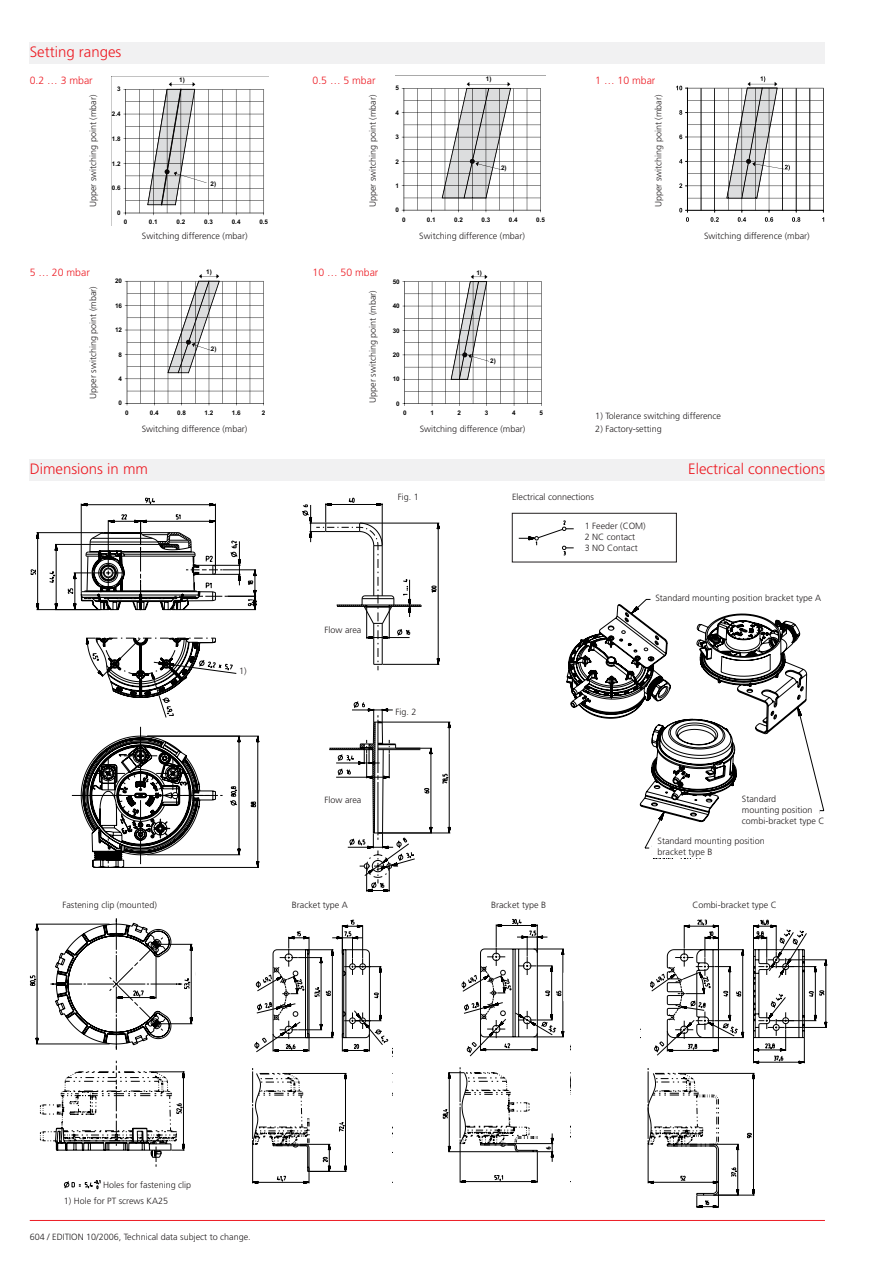
<style>
.page{position:relative;width:893px;height:1263px;background:#fff}
.page>*{position:absolute;margin:0;border:0;box-sizing:border-box;transform-origin:0 0}
.t1{font:300 15px "Frutiger";color:#ed1c24}
.t2{font:300 10.5px "Frutiger";color:#ed1c24}
.t3{font:300 9px/10.8px "Frutiger";color:#231f20}
.t4{font:6.3px "Arial Bold MT+WKYNWI";color:#000}
.t5{font:6.3px "Arial Bold MT+SMYSZW";color:#000}
.t6{font:6.3px "Arial Bold MT+EHTUVR";color:#000}
.t7{font:6.3px "Arial Bold MT+FUMTME";color:#000}
</style>
<div class="page">
<hr style="left:30px;top:1220px;width:795px;height:1px;background:#ed1c24">
<svg style="left:123px;top:82px;width:141px;height:134px"></svg>
<svg style="left:401px;top:82px;width:140px;height:131px"></svg>
<svg style="left:676px;top:76px;width:148px;height:146px"></svg>
<svg style="left:124px;top:274px;width:140px;height:132px"></svg>
<svg style="left:402px;top:274px;width:140px;height:132px"></svg>
<div style="left:30px;top:43px;width:795px;height:21px;background:#f1f1f2"></div>
<div style="left:30px;top:459px;width:795px;height:21px;background:#f1f1f2"></div>
<div style="left:512px;top:513px;width:165px;height:49px;border:1px solid #231f20"></div>
<svg style="left:518px;top:520px;width:56px;height:36px"></svg>
<svg style="left:566px;top:598px;width:258px;height:251px"></svg>
<svg style="left:647px;top:919px;width:181px;height:290px"></svg>
<svg style="left:252px;top:919px;width:137px;height:265px"></svg>
<svg style="left:442px;top:919px;width:123px;height:264px"></svg>
<svg style="left:31px;top:497px;width:229px;height:371px"></svg>
<div style="left:235px;top:662px;width:12px;height:6px;background:#fff"></div>
<svg style="left:302px;top:497px;width:149px;height:395px"></svg>
<svg style="left:30px;top:918px;width:166px;height:272px"></svg>
<h1 class="t1" style="left:30px;top:46px;width:93px">Setting ranges</h1>
<p class="t2" style="left:30px;top:77px;width:65px">0.2 … 3 mbar</p>
<p class="t2" style="left:313px;top:77px;width:65px">0.5 … 5 mbar</p>
<p class="t2" style="left:595px;top:77px;width:62px">1 … 10 mbar</p>
<p class="t6" style="left:486px;top:76px;width:7px">1)</p>
<p class="t4" style="left:179px;top:78px;width:7px">1)</p>
<p class="t6" style="left:395px;top:86px;width:5px">5</p>
<p class="t4" style="left:117px;top:87px;width:5px">3</p>
<p class="t3" style="left:88px;top:207px;width:114px;rotate:-90deg">Upper switching point (mbar)</p>
<p class="t3" style="left:368px;top:207px;width:114px;rotate:-90deg">Upper switching point (mbar)</p>
<p class="t3" style="left:654px;top:207px;width:114px;rotate:-90deg">Upper switching point (mbar)</p>
<p class="t6" style="left:395px;top:110px;width:5px">4</p>
<p class="t4" style="left:112px;top:112px;width:10px">2.4</p>
<p class="t6" style="left:395px;top:135px;width:5px">3</p>
<p class="t4" style="left:112px;top:136px;width:10px">1.8</p>
<p class="t6" style="left:395px;top:159px;width:5px">2</p>
<p class="t4" style="left:112px;top:161px;width:10px">1.2</p>
<p class="t6" style="left:501px;top:165px;width:7px">2)</p>
<p class="t4" style="left:211px;top:181px;width:7px">2)</p>
<p class="t6" style="left:395px;top:183px;width:5px">1</p>
<p class="t4" style="left:112px;top:186px;width:10px">0.6</p>
<p class="t6" style="left:395px;top:208px;width:5px">0</p>
<p class="t4" style="left:117px;top:211px;width:5px">0</p>
<p class="t6" style="left:402px;top:217px;width:5px">0</p>
<p class="t6" style="left:427px;top:217px;width:10px">0.1</p>
<p class="t6" style="left:454px;top:217px;width:10px">0.2</p>
<p class="t6" style="left:482px;top:217px;width:10px">0.3</p>
<p class="t6" style="left:509px;top:217px;width:10px">0.4</p>
<p class="t6" style="left:536px;top:217px;width:10px">0.5</p>
<p class="t4" style="left:124px;top:220px;width:5px">0</p>
<p class="t4" style="left:149px;top:220px;width:10px">0.1</p>
<p class="t4" style="left:177px;top:220px;width:10px">0.2</p>
<p class="t4" style="left:204px;top:220px;width:10px">0.3</p>
<p class="t4" style="left:232px;top:220px;width:10px">0.4</p>
<p class="t4" style="left:259px;top:220px;width:10px">0.5</p>
<p class="t3" style="left:142px;top:231px;width:107px">Switching difference (mbar)</p>
<p class="t3" style="left:419px;top:231px;width:107px">Switching difference (mbar)</p>
<p class="t3" style="left:704px;top:231px;width:107px">Switching difference (mbar)</p>
<p class="t2" style="left:30px;top:269px;width:62px">5 … 20 mbar</p>
<p class="t2" style="left:313px;top:269px;width:67px">10 … 50 mbar</p>
<p class="t5" style="left:206px;top:269px;width:7px">1)</p>
<p class="t7" style="left:476px;top:270px;width:7px">1)</p>
<p class="t5" style="left:115px;top:279px;width:9px">20</p>
<p class="t7" style="left:393px;top:279px;width:9px">50</p>
<p class="t3" style="left:88px;top:399px;width:114px;rotate:-90deg">Upper switching point (mbar)</p>
<p class="t3" style="left:368px;top:403px;width:114px;rotate:-90deg">Upper switching point (mbar)</p>
<p class="t5" style="left:115px;top:303px;width:9px">16</p>
<p class="t5" style="left:115px;top:328px;width:9px">12</p>
<p class="t5" style="left:211px;top:346px;width:7px">2)</p>
<p class="t5" style="left:119px;top:352px;width:5px">8</p>
<p class="t5" style="left:119px;top:376px;width:5px">4</p>
<p class="t5" style="left:119px;top:401px;width:5px">0</p>
<p class="t7" style="left:393px;top:304px;width:9px">40</p>
<p class="t7" style="left:393px;top:328px;width:9px">30</p>
<p class="t7" style="left:393px;top:352px;width:9px">20</p>
<p class="t7" style="left:393px;top:377px;width:9px">10</p>
<p class="t7" style="left:396px;top:401px;width:5px">0</p>
<p class="t7" style="left:490px;top:358px;width:7px">2)</p>
<p class="t5" style="left:125px;top:410px;width:5px">0</p>
<p class="t5" style="left:150px;top:410px;width:10px">0.4</p>
<p class="t5" style="left:177px;top:410px;width:10px">0.8</p>
<p class="t5" style="left:205px;top:410px;width:10px">1.2</p>
<p class="t5" style="left:232px;top:410px;width:10px">1.6</p>
<p class="t5" style="left:262px;top:410px;width:5px">2</p>
<p class="t7" style="left:403px;top:411px;width:5px">0</p>
<p class="t7" style="left:430px;top:411px;width:5px">1</p>
<p class="t7" style="left:458px;top:411px;width:5px">2</p>
<p class="t7" style="left:485px;top:411px;width:5px">3</p>
<p class="t7" style="left:512px;top:411px;width:5px">4</p>
<p class="t7" style="left:540px;top:411px;width:5px">5</p>
<p class="t3" style="left:595px;top:411px;width:127px">1) Tolerance switching difference</p>
<p class="t3" style="left:595px;top:424px;width:68px">2) Factory-setting</p>
<p class="t3" style="left:142px;top:424px;width:107px">Switching difference (mbar)</p>
<p class="t3" style="left:420px;top:424px;width:107px">Switching difference (mbar)</p>
<h1 class="t1" style="left:30px;top:463px;width:120px">Dimensions in mm</h1>
<h1 class="t1" style="left:688px;top:463px;width:138px">Electrical connections</h1>
<p class="t3" style="left:62px;top:900px;width:96px">Fastening clip (mounted)</p>
<p class="t3" style="left:239px;top:666px;width:9px">1)</p>
<p class="t3" style="left:398px;top:492px;width:23px">Fig. 1</p>
<p class="t3" style="left:325px;top:625px;width:38px">Flow area</p>
<p class="t3" style="left:325px;top:795px;width:38px">Flow area</p>
<p class="t3" style="left:395px;top:707px;width:23px">Fig. 2</p>
<p class="t3" style="left:512px;top:492px;width:83px">Electrical connections</p>
<p class="t3" style="left:585px;top:521px;width:62px">1 Feeder (COM)<br>2 NC contact<br>3 NO Contact</p>
<p class="t3" style="left:655px;top:593px;width:167px">Standard mounting position bracket type A</p>
<p class="t3" style="left:742px;top:795px;width:84px">Standard<br>mounting position combi-bracket type C</p>
<p class="t3" style="left:658px;top:836px;width:109px">Standard mounting position bracket type B</p>
<p class="t3" style="left:292px;top:900px;width:57px">Bracket type A</p>
<p class="t3" style="left:491px;top:900px;width:56px">Bracket type B</p>
<p class="t3" style="left:692px;top:900px;width:86px">Combi-bracket type C</p>
<p class="t3" style="left:103px;top:1180px;width:89px">Holes for fastening clip</p>
<p class="t3" style="left:64px;top:1196px;width:106px">1) Hole for PT screws KA25</p>
<p class="t3" style="left:30px;top:1232px;width:223px">604 / EDITION 10/2006, Technical data subject to change.</p>
</div>
